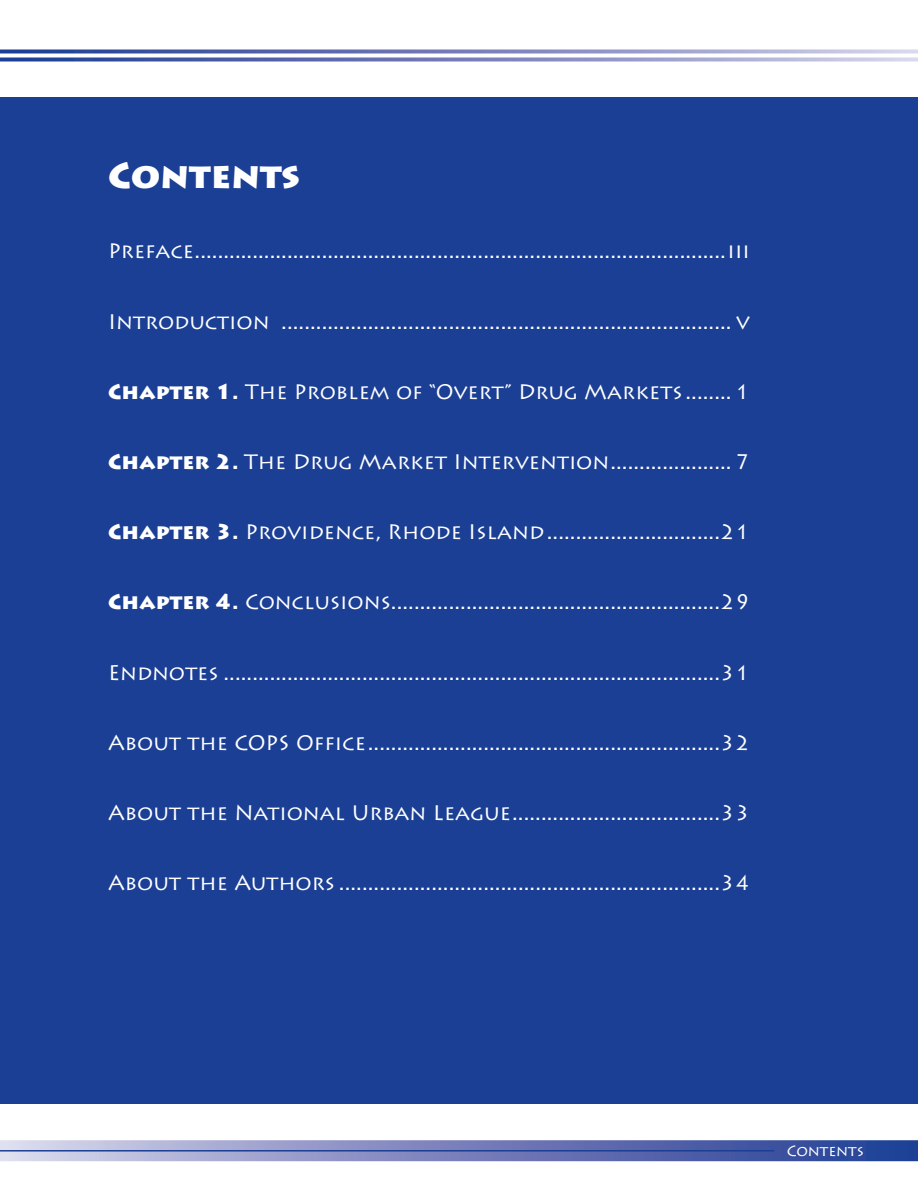
<style>
.page{position:relative;width:918px;height:1188px;background:#fff}
.page>*{position:absolute;margin:0;border:0;box-sizing:border-box;transform-origin:0 0}
.Contents_head{font:900 36px "Lithos Pro";color:#fff}
.Contents_body{font:21px "Lithos Pro";letter-spacing:.005em;color:#fff}
.Right_footer{font:15px "Lithos Pro";color:#fff}
.s1{font-weight:900}
</style>
<div class="page">
<div style="left:0;top:1140px;width:918px;height:21px;background:linear-gradient(to right,#d9d4ea,#1d3791)"></div>
<svg style="left:0;top:49px;width:918px;height:4px;background:#8790c3"></svg>
<svg style="left:0;top:58px;width:918px;height:4px;background:#8791c3"></svg>
<hr style="left:0;top:1150px;width:774px;height:2px;background:#1b3f94">
<div style="left:0;top:98px;width:918px;height:1006px;background:#1b3f94"></div>
<p class="Contents_head" style="left:108px;top:153px;width:194px">CONTENTS</p>
<p class="Contents_body" style="left:108px;top:239px;width:644px">Preface............................................................................................iii</p>
<p class="Contents_body" style="left:108px;top:309px;width:643px">Introduction .............................................................................. v</p>
<p class="Contents_body" style="left:108px;top:379px;width:643px"><span class="s1">CHAPTER 1.</span> The Problem of “Overt” Drug Markets ........ 1</p>
<p class="Contents_body" style="left:108px;top:450px;width:643px"><span class="s1">CHAPTER 2.</span> The Drug Market Intervention..................... 7</p>
<p class="Contents_body" style="left:108px;top:520px;width:643px"><span class="s1">CHAPTER 3.</span> Providence, Rhode Island..............................21</p>
<p class="Contents_body" style="left:108px;top:590px;width:643px"><span class="s1">CHAPTER 4.</span> Conclusions.........................................................29</p>
<p class="Contents_body" style="left:108px;top:660px;width:643px">Endnotes ......................................................................................31</p>
<p class="Contents_body" style="left:108px;top:730px;width:643px">About the COPS Office.............................................................32</p>
<p class="Contents_body" style="left:108px;top:801px;width:643px">About the National Urban League....................................33</p>
<p class="Contents_body" style="left:108px;top:871px;width:643px">About the Authors ..................................................................34</p>
<p class="Right_footer" style="left:787px;top:1142px;width:79px">Contents</p>
</div>
